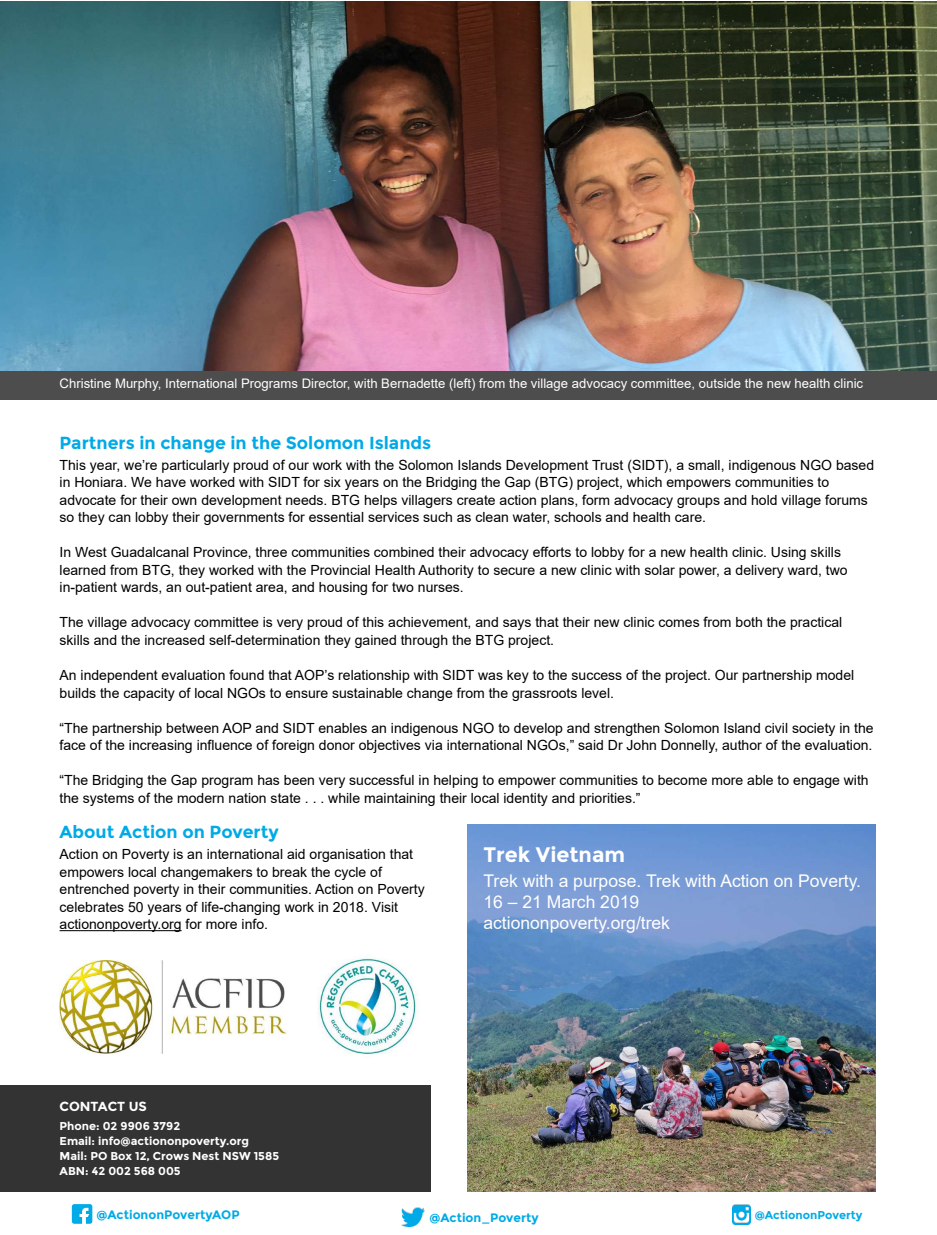
<style>
.page{position:relative;width:937px;height:1235px;background:#fff}
.page>*{position:absolute;margin:0;border:0;box-sizing:border-box;transform-origin:0 0}
.t1{font:700 21px "Montserrat";color:#fff}
.t2{font:17.5px/21px "Arial";color:#fff}
.t3{font:700 17.5px "Montserrat";color:#00aae6}
.t4{font:14px/17.5px "Arial";color:#000}
.t5{font:13.12px "Arial";color:#fff}
.t6{font:700 13.12px "Montserrat";color:#fff}
.t7{font:700 12.25px "Montserrat";color:#00aae6}
.t8{font:700 11.38px/14.9px "Montserrat";color:#fff}
.t9{font:700 11.38px "Montserrat";color:#00aae6}
</style>
<div class="page">
<div style="left:0;top:369px;width:936px;height:30px;background:#4d4d4d"></div>
<img style="left:0;top:1px;width:936px;height:369px">
<img style="left:467px;top:824px;width:408px;height:367px">
<hr style="left:60px;top:930px;width:121px;height:1px;background:#000">
<div style="left:0;top:1085px;width:430px;height:106px;background:#333"></div>
<svg style="left:72px;top:1204px;width:20px;height:19px"></svg>
<img style="left:401px;top:1207px;width:23px;height:19px">
<img style="left:732px;top:1204px;width:18px;height:20px">
<img style="left:60px;top:960px;width:228px;height:93px">
<img style="left:318px;top:958px;width:101px;height:97px">
<p class="t5" style="left:60px;top:375px;width:804px">Christine Murphy, International Programs Director, with Bernadette (left) from the village advocacy committee, outside the new health clinic</p>
<p class="t3" style="left:60px;top:432px;width:373px">Partners in change in the Solomon Islands</p>
<p class="t4" style="left:60px;top:456px;width:815px">This year, we’re particularly proud of our work with the Solomon Islands Development Trust (SIDT), a small, indigenous NGO based in Honiara. We have worked with SIDT for six years on the Bridging the Gap (BTG) project, which empowers communities to advocate for their own development needs. BTG helps villagers create action plans, form advocacy groups and hold village forums so they can lobby their governments for essential services such as clean water, schools and health care.</p>
<p class="t4" style="left:60px;top:543px;width:789px">In West Guadalcanal Province, three communities combined their advocacy efforts to lobby for a new health clinic. Using skills learned from BTG, they worked with the Provincial Health Authority to secure a new clinic with solar power, a delivery ward, two in-patient wards, an out-patient area, and housing for two nurses.</p>
<p class="t4" style="left:60px;top:613px;width:783px">The village advocacy committee is very proud of this achievement, and says that their new clinic comes from both the practical skills and the increased self-determination they gained through the BTG project.</p>
<p class="t4" style="left:60px;top:666px;width:796px">An independent evaluation found that AOP’s relationship with SIDT was key to the success of the project. Our partnership model builds the capacity of local NGOs to ensure sustainable change from the grassroots level.</p>
<p class="t4" style="left:60px;top:718px;width:815px">“The partnership between AOP and SIDT enables an indigenous NGO to develop and strengthen Solomon Island civil society in the face of the increasing influence of foreign donor objectives via international NGOs,” said Dr John Donnelly, author of the evaluation.</p>
<p class="t4" style="left:60px;top:771px;width:810px">“The Bridging the Gap program has been very successful in helping to empower communities to become more able to engage with the systems of the modern nation state . . . while maintaining their local identity and priorities.”</p>
<p class="t3" style="left:60px;top:821px;width:221px">About Action on Poverty</p>
<p class="t4" style="left:60px;top:845px;width:366px">Action on Poverty is an international aid organisation that empowers local changemakers to break the cycle of entrenched poverty in their communities. Action on Poverty celebrates 50 years of life-changing work in 2018. Visit actiononpoverty.org for more info.</p>
<h1 class="t1" style="left:483px;top:842px;width:143px">Trek Vietnam</h1>
<p class="t2" style="left:483px;top:870px;width:379px">Trek with a purpose. Trek with Action on Poverty.<br>16 – 21 March 2019<br>actiononpoverty.org/trek</p>
<p class="t6" style="left:60px;top:1098px;width:89px">CONTACT US</p>
<p class="t8" style="left:60px;top:1118px;width:221px">Phone: 02 9906 3792<br>Email: info@actiononpoverty.org<br>Mail: PO Box 12, Crows Nest NSW 1585<br>ABN: 42 002 568 005</p>
<p class="t7" style="left:96px;top:1206px;width:145px">@ActiononPovertyAOP</p>
<p class="t7" style="left:429px;top:1210px;width:111px">@Action_Poverty</p>
<p class="t9" style="left:754px;top:1208px;width:109px">@ActiononPoverty</p>
</div>
